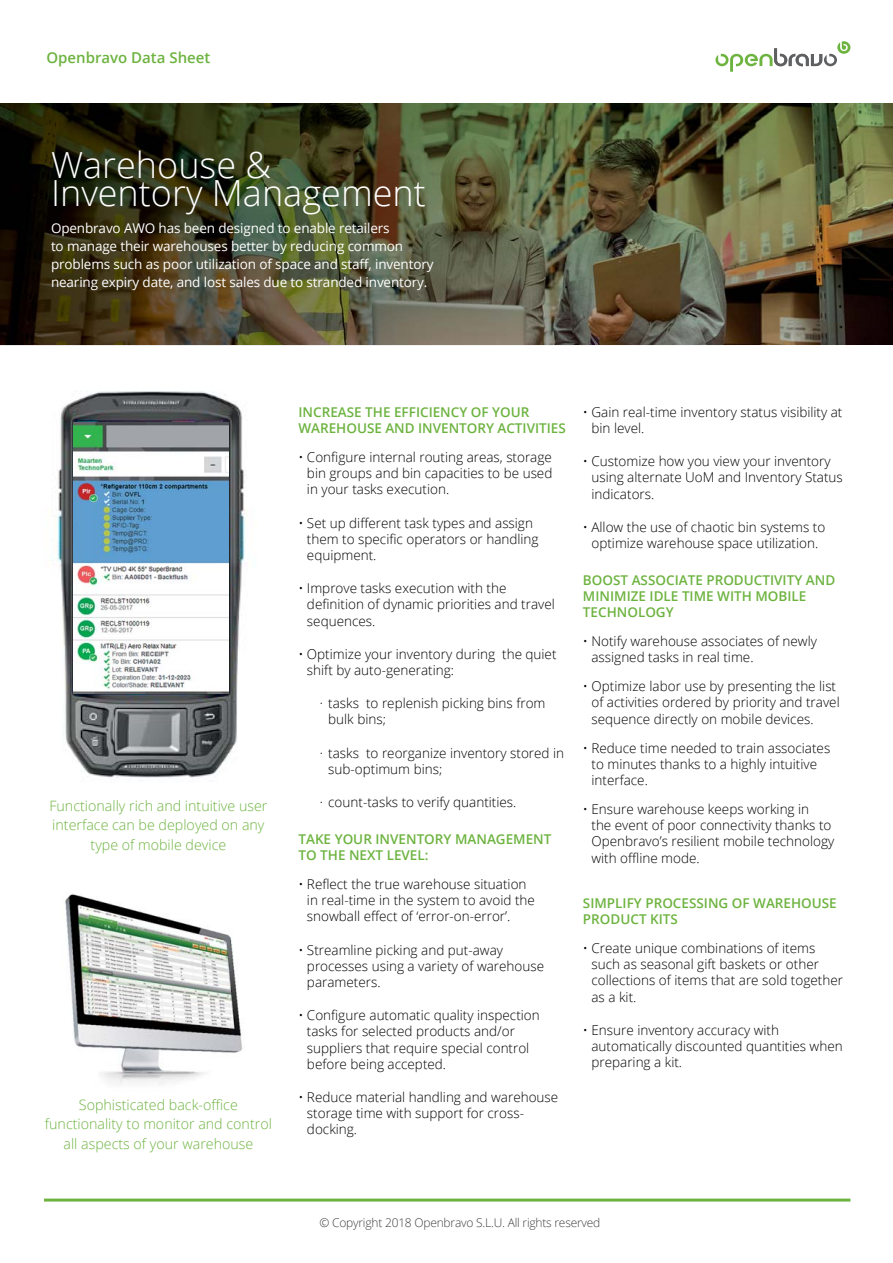
<style>
.page{position:relative;width:893px;height:1263px;background:#fff}
.page>*{position:absolute;margin:0;border:0;box-sizing:border-box;transform-origin:0 0}
.t1{font:300 36px/28px "Open Sans";color:#fff}
.t2{font:600 15px "Open Sans";color:#6db33f}
.t3{font:300 14.25px/19.5px "Open Sans";color:#6db33f;text-align:center}
.t4{font:300 13.5px/16.2px "Open Sans";color:#000}
.t5{font:600 13.5px/16.2px "Open Sans";color:#6db33f}
.t6{font:13.5px/18px "Open Sans";letter-spacing:-.01em;color:#fff}
.t7{font:300 12px "Open Sans";letter-spacing:-.02em;color:#404041}
</style>
<div class="page">
<img style="left:65px;top:894px;width:178px;height:190px">
<img style="left:0;top:104px;width:893px;height:240px">
<svg style="left:715px;top:41px;width:135px;height:31px"></svg>
<hr style="left:44px;top:1198px;width:806px;height:3px;background:#6db33f">
<img style="left:52px;top:391px;width:194px;height:390px">
<img style="left:73px;top:422px;width:155px;height:271px">
<p class="t2" style="left:46px;top:47px;width:166px">Openbravo Data Sheet</p>
<h1 class="t1" style="left:51px;top:150px;width:376px">Warehouse &amp;<br>Inventory Management</h1>
<p class="t6" style="left:51px;top:219px;width:384px">Openbravo AWO has been designed to enable retailers<br>to manage their warehouses better by reducing common problems such as poor utilization of space and staff, inventory nearing expiry date, and lost sales due to stranded inventory.</p>
<p class="t3" style="left:49px;top:795px;width:220px">Functionally rich and intuitive user interface can be deployed on any type of mobile device</p>
<p class="t3" style="left:45px;top:1094px;width:228px">Sophisticated back-office functionality to monitor and control all aspects of your warehouse</p>
<p class="t5" style="left:298px;top:403px;width:269px">INCREASE THE EFFICIENCY OF YOUR<br>WAREHOUSE AND INVENTORY ACTIVITIES</p>
<p class="t4" style="left:307px;top:449px;width:247px;text-align:justify;text-indent:-9px">• Configure internal routing areas, storage bin groups and bin capacities to be used in your tasks execution.</p>
<p class="t4" style="left:307px;top:514px;width:233px;text-indent:-9px">• Set up different task types and assign them to specific operators or handling equipment.</p>
<p class="t4" style="left:307px;top:580px;width:249px;text-indent:-9px">• Improve tasks execution with the definition of dynamic priorities and travel sequences.</p>
<p class="t4" style="left:307px;top:645px;width:251px;text-indent:-9px">• Optimize your inventory during the quiet shift by auto-generating:</p>
<p class="t4" style="left:328px;top:695px;width:219px;text-indent:-9px">· tasks to replenish picking bins from bulk bins;</p>
<p class="t4" style="left:328px;top:744px;width:237px;text-indent:-9px">· tasks to reorganize inventory stored in sub-optimum bins;</p>
<p class="t4" style="left:320px;top:794px;width:198px">· count-tasks to verify quantities.</p>
<p class="t5" style="left:298px;top:830px;width:255px">TAKE YOUR INVENTORY MANAGEMENT<br>TO THE NEXT LEVEL:</p>
<p class="t4" style="left:307px;top:875px;width:229px;text-indent:-9px">• Reflect the true warehouse situation in real-time in the system to avoid the snowball effect of ‘error-on-error’.</p>
<p class="t4" style="left:307px;top:941px;width:239px;text-indent:-9px">• Streamline picking and put-away processes using a variety of warehouse parameters.</p>
<p class="t4" style="left:307px;top:1007px;width:234px;text-indent:-9px">• Configure automatic quality inspection tasks for selected products and/or suppliers that require special control before being accepted.</p>
<p class="t4" style="left:307px;top:1089px;width:253px;text-indent:-9px">• Reduce material handling and warehouse storage time with support for cross&shy;docking.</p>
<p class="t4" style="left:591px;top:403px;width:252px;text-indent:-9px">• Gain real-time inventory status visibility at bin level.</p>
<p class="t4" style="left:591px;top:453px;width:253px;text-indent:-9px">• Customize how you view your inventory using alternate UoM and Inventory Status indicators.</p>
<p class="t4" style="left:583px;top:518px;width:244px;text-align:center">• Allow the use of chaotic bin systems to optimize warehouse space utilization.</p>
<p class="t5" style="left:583px;top:571px;width:254px">BOOST ASSOCIATE PRODUCTIVITY AND<br>MINIMIZE IDLE TIME WITH MOBILE<br>TECHNOLOGY</p>
<p class="t4" style="left:591px;top:633px;width:227px;text-indent:-9px">• Notify warehouse associates of newly assigned tasks in real time.</p>
<p class="t4" style="left:591px;top:678px;width:250px;text-indent:-9px">• Optimize labor use by presenting the list of activities ordered by priority and travel sequence directly on mobile devices.</p>
<p class="t4" style="left:591px;top:739px;width:240px;text-indent:-9px">• Reduce time needed to train associates to minutes thanks to a highly intuitive interface.</p>
<p class="t4" style="left:591px;top:801px;width:244px;text-indent:-9px">• Ensure warehouse keeps working in<br>the event of poor connectivity thanks to Openbravo’s resilient mobile technology with offline mode.</p>
<p class="t5" style="left:583px;top:894px;width:255px">SIMPLIFY PROCESSING OF WAREHOUSE<br>PRODUCT KITS</p>
<p class="t4" style="left:591px;top:939px;width:253px;text-indent:-9px">• Create unique combinations of items such as seasonal gift baskets or other collections of items that are sold together as a kit.</p>
<p class="t4" style="left:591px;top:1021px;width:253px;text-indent:-9px">• Ensure inventory accuracy with automatically discounted quantities when preparing a kit.</p>
<p class="t7" style="left:320px;top:1214px;width:282px">© Copyright 2018 Openbravo S.L.U. All rights reserved</p>
</div>
